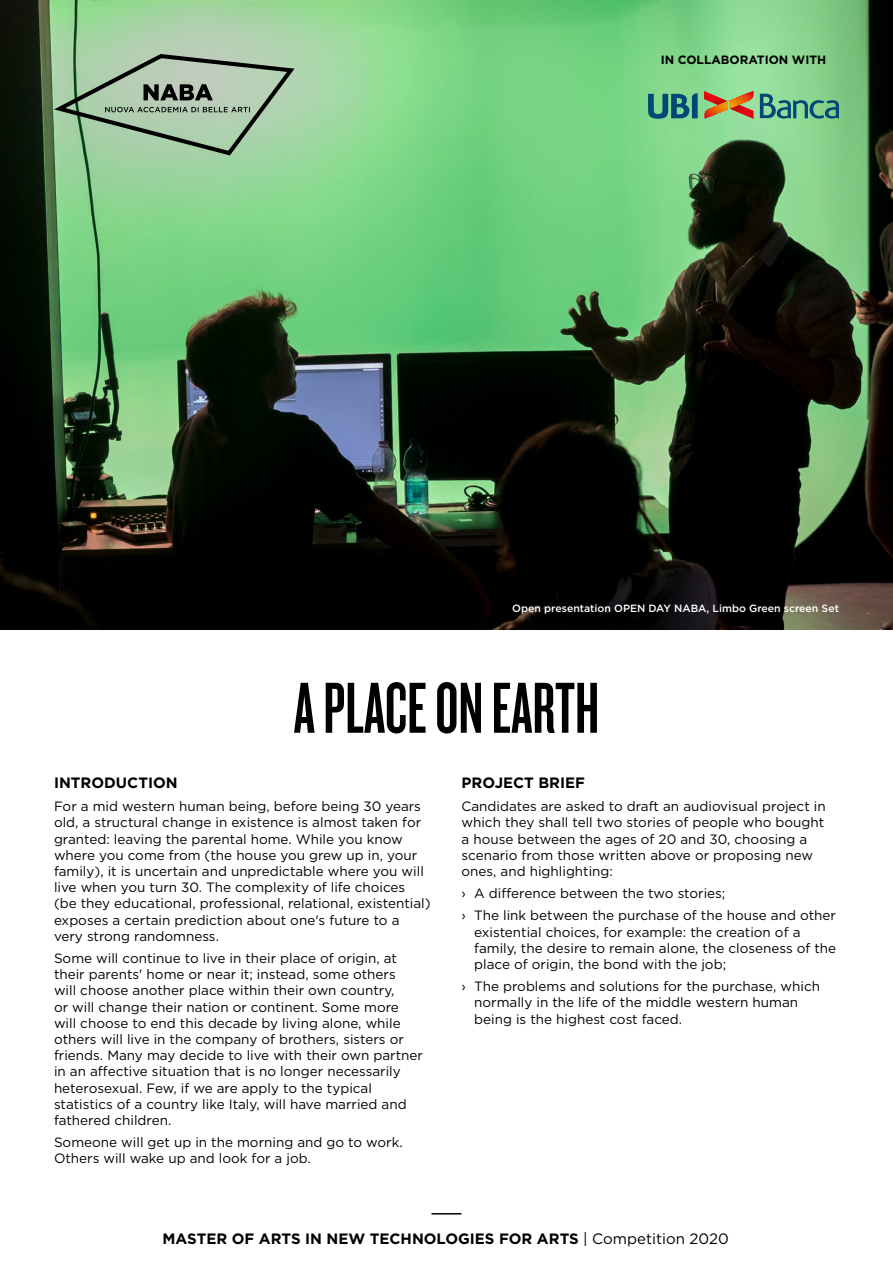
<style>
.page{position:relative;width:893px;height:1263px;background:#fff}
.page>*{position:absolute;margin:0;border:0;box-sizing:border-box;transform-origin:0 0}
.t1{font:75px "Knockout 47 Bantamweight";color:#000}
.t2{font:700 15px "Gotham";color:#000}
.t3{font:13.5px/16.2px "Gotham";color:#000}
.t4{font:700 12px "Gotham";color:#000}
.t5{font:500 10.5px "Gotham";color:#fff}
.s1{font-weight:400}
</style>
<div class="page">
<img style="left:0;top:0;width:893px;height:630px">
<hr style="left:431px;top:1213px;width:30px;height:1px;background:#000">
<svg style="left:48px;top:51px;width:250px;height:107px;background:#97b497"></svg>
<svg style="left:760px;top:94px;width:79px;height:25px;background:#58a187"></svg>
<svg style="left:704px;top:91px;width:50px;height:28px"></svg>
<svg style="left:648px;top:93px;width:50px;height:26px"></svg>
<p class="t4" style="left:661px;top:51px;width:167px">IN COLLABORATION WITH</p>
<p class="t5" style="left:512px;top:601px;width:328px">Open presentation OPEN DAY NABA, Limbo Green screen Set</p>
<h1 class="t1" style="left:294px;top:664px;width:307px">A PLACE ON EARTH</h1>
<p class="t2" style="left:54px;top:772px;width:125px">INTRODUCTION</p>
<p class="t3" style="left:54px;top:798px;width:378px">For a mid western human being, before being 30 years old, a structural change in existence is almost taken for granted: leaving the parental home. While you know where you come from (the house you grew up in, your family), it is uncertain and unpredictable where you will live when you turn 30. The complexity of life choices (be they educational, professional, relational, existential) exposes a certain prediction about one's future to a very strong randomness.</p>
<p class="t3" style="left:54px;top:950px;width:370px">Some will continue to live in their place of origin, at their parents' home or near it; instead, some others<br>will choose another place within their own country,<br>or will change their nation or continent. Some more will choose to end this decade by living alone, while others will live in the company of brothers, sisters or friends. Many may decide to live with their own partner in an affective situation that is no longer necessarily heterosexual. Few, if we are apply to the typical statistics of a country like Italy, will have married and fathered children.</p>
<p class="t3" style="left:54px;top:1134px;width:350px">Someone will get up in the morning and go to work.<br>Others will wake up and look for a job.</p>
<p class="t2" style="left:461px;top:772px;width:125px">PROJECT BRIEF</p>
<p class="t3" style="left:461px;top:798px;width:366px">Candidates are asked to draft an audiovisual project in which they shall tell two stories of people who bought a house between the ages of 20 and 30, choosing a scenario from those written above or proposing new ones, and highlighting:</p>
<p class="t3" style="left:461px;top:882px;width:376px;line-height:22.2px">› A difference between the two stories;<br>› The link between the purchase of the house and other</p>
<p class="t3" style="left:474px;top:923px;width:363px">existential choices, for example: the creation of a family, the desire to remain alone, the closeness of the place of origin, the bond with the job;</p>
<p class="t3" style="left:474px;top:978px;width:347px;text-indent:-13px">› The problems and solutions for the purchase, which normally in the life of the middle western human being is the highest cost faced.</p>
<p class="t2" style="left:163px;top:1229px;width:568px">MASTER OF ARTS IN NEW TECHNOLOGIES FOR ARTS <span class="s1">| Competition 2020</span></p>
</div>
